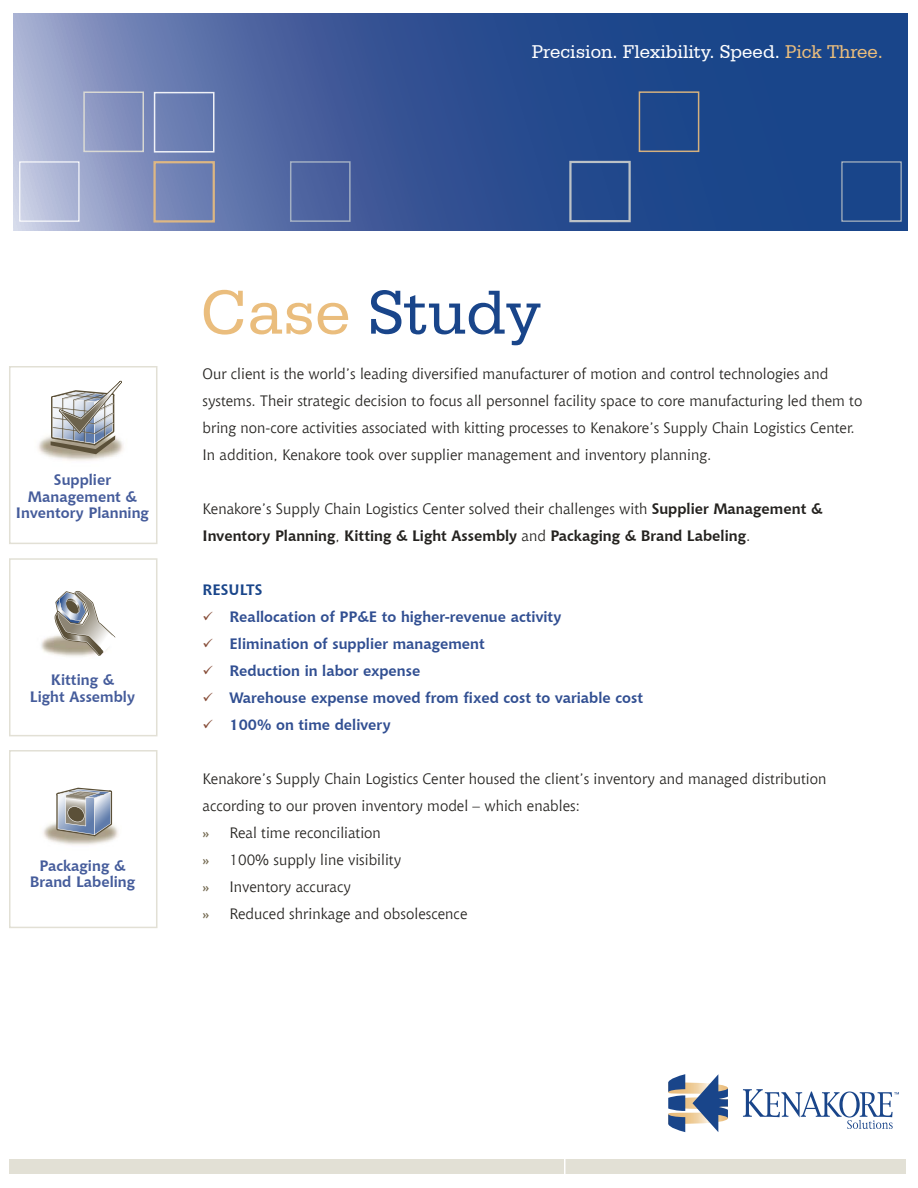
<style>
.page{position:relative;width:918px;height:1188px;background:#fff}
.page>*{position:absolute;margin:0;border:0;box-sizing:border-box;transform-origin:0 0}
.t1{font:66px "Serifa BT";color:#19458a}
.t2{font:19.5px "Serifa BT";color:#fff}
.t3{font:15px/27px "Chianti BT";color:#24221f}
.t4{font:700 15px "Chianti BT";color:#314f92}
.t5{font:700 15px/27px "Chianti BT";color:#24221f}
.t6{font:700 15px/16.5px "Chianti BT";color:#455c9b;text-align:center}
.t7{font:700 15px "Chianti BT";color:#19458a}
.s1{color:#eabd7d}
.s2{font-weight:400}
.s3{color:#864c37}
.s4{font-weight:700;font-size:13.5px;color:#776d55}
</style>
<div class="page">
<img style="left:38px;top:393px;width:120px;height:107px">
<svg style="left:51px;top:381px;width:71px;height:73px"></svg>
<div style="left:9px;top:366px;width:148px;height:178px;border:2px solid #e2e0d5"></div>
<svg style="left:13px;top:14px;width:895px;height:217px;background:#405e9b"></svg>
<div style="left:19px;top:161px;width:61px;height:61px;border:1px solid #fff"></div>
<div style="left:153px;top:161px;width:62px;height:62px;border:2px solid #eabd7d"></div>
<div style="left:569px;top:161px;width:62px;height:61px;border:2px solid #e2e0d5"></div>
<div style="left:639px;top:91px;width:60px;height:61px;border:2px solid #eabd7d"></div>
<div style="left:9px;top:1160px;width:897px;height:14px;background:#e2e0d5"></div>
<hr style="left:564px;top:1142px;width:2px;height:32px;background:#fff">
<svg style="left:668px;top:1074px;width:60px;height:58px"></svg>
<svg style="left:743px;top:1089px;width:156px;height:40px"></svg>
<div style="left:83px;top:92px;width:61px;height:60px;border:2px solid #e2e0d5"></div>
<div style="left:154px;top:92px;width:60px;height:61px;border:2px solid #fff"></div>
<div style="left:290px;top:161px;width:61px;height:61px;border:2px solid #b8c2cc"></div>
<img style="left:41px;top:615px;width:45px;height:42px">
<svg style="left:55px;top:591px;width:61px;height:65px"></svg>
<div style="left:9px;top:558px;width:149px;height:178px;border:2px solid #e2e0d5"></div>
<img style="left:43px;top:787px;width:75px;height:58px">
<svg style="left:56px;top:788px;width:56px;height:48px;background:#9da3aa"></svg>
<div style="left:9px;top:750px;width:149px;height:178px;border:2px solid #e2e0d5"></div>
<p class="t2" style="left:532px;top:40px;width:353px">Precision. Flexibility. Speed. <span class="s1">Pick Three.</span></p>
<p class="t6" style="left:16px;top:472px;width:135px">Supplier<br>Management &amp;<br>Inventory Planning</p>
<p class="t6" style="left:51px;top:671px;width:65px">Kitting &amp;</p>
<p class="t6" style="left:30px;top:688px;width:107px">Light Assembly</p>
<p class="t6" style="left:40px;top:857px;width:87px">Packaging &amp;</p>
<p class="t6" style="left:30px;top:874px;width:107px">Brand Labeling</p>
<p class="t1" style="left:201px;top:273px;width:341px"><span class="s1">Case</span> Study</p>
<p class="t3" style="left:202px;top:361px;width:661px">Our client is the world’s leading diversified manufacturer of motion and control technologies and systems. Their strategic decision to focus all personnel facility space to core manufacturing led them to bring non-core activities associated with kitting processes to Kenakore’s Supply Chain Logistics Center.<br>In addition, Kenakore took over supplier management and inventory planning.</p>
<p class="t5" style="left:202px;top:495px;width:621px"><span class="s2">Kenakore’s Supply Chain Logistics Center solved their challenges with</span> Supplier Management &amp;<br>Inventory Planning<span class="s2">,</span> Kitting &amp; Light Assembly <span class="s2">and</span> Packaging &amp; Brand Labeling<span class="s2">.</span></p>
<p class="t7" style="left:202px;top:581px;width:61px">RESULTS</p>
<p class="t4" style="left:202px;top:608px;width:360px"><span class="s3">✓</span> Reallocation of PP&amp;E to higher-revenue activity</p>
<p class="t4" style="left:202px;top:635px;width:284px"><span class="s3">✓</span> Elimination of supplier management</p>
<p class="t4" style="left:202px;top:662px;width:219px"><span class="s3">✓</span> Reduction in labor expense</p>
<p class="t4" style="left:202px;top:689px;width:442px"><span class="s3">✓</span> Warehouse expense moved from fixed cost to variable cost</p>
<p class="t4" style="left:202px;top:716px;width:190px"><span class="s3">✓</span> 100% on time delivery</p>
<p class="t3" style="left:202px;top:766px;width:625px">Kenakore’s Supply Chain Logistics Center housed the client’s inventory and managed distribution according to our proven inventory model – which enables:</p>
<p class="t3" style="left:202px;top:820px;width:180px"><span class="s4">»</span> Real time reconciliation</p>
<p class="t3" style="left:202px;top:847px;width:200px"><span class="s4">»</span> 100% supply line visibility</p>
<p class="t3" style="left:202px;top:874px;width:150px"><span class="s4">»</span> Inventory accuracy</p>
<p class="t3" style="left:202px;top:901px;width:267px"><span class="s4">»</span> Reduced shrinkage and obsolescence</p>
</div>
